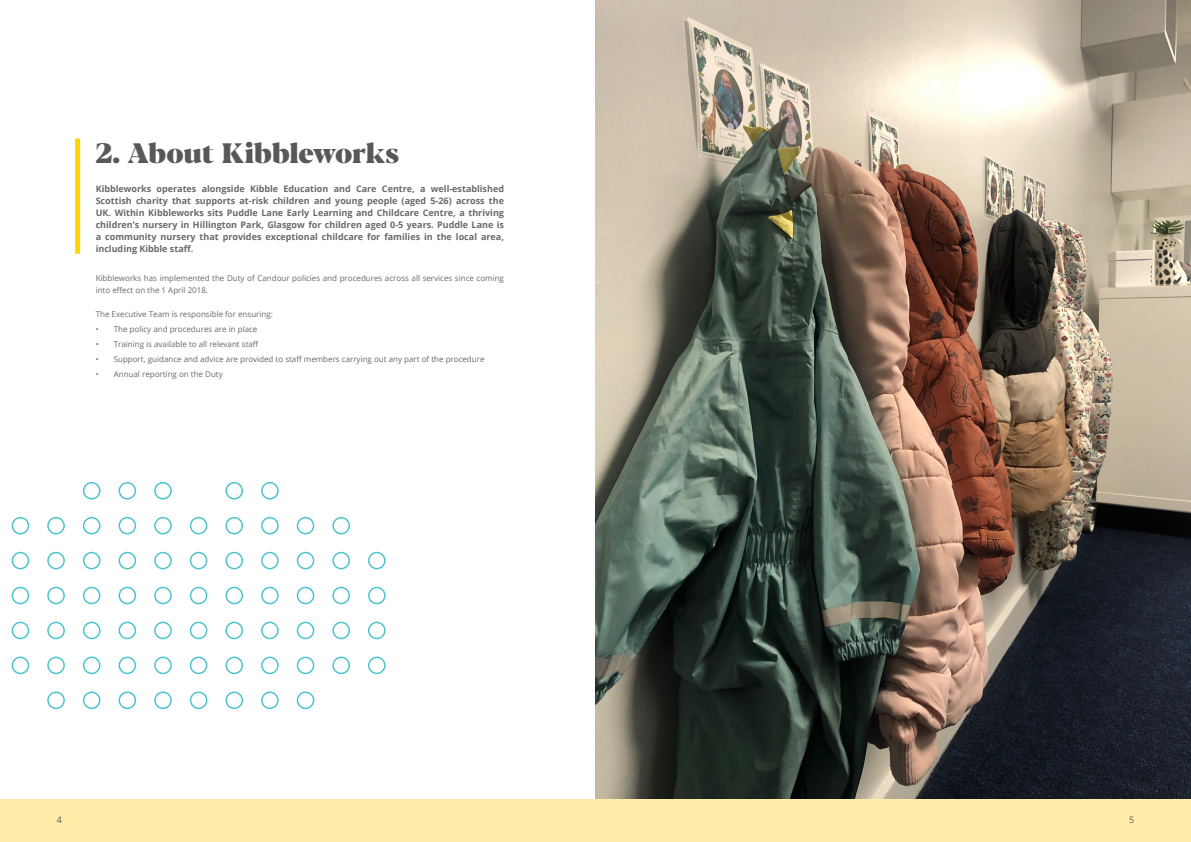
<style>
.page{position:relative;width:1191px;height:842px;background:#fff}
.page>*{position:absolute;margin:0;border:0;box-sizing:border-box;transform-origin:0 0}
.t1{font:800 28px "Blacker Display";letter-spacing:-.01em;color:#57585a}
.INTRODUCTION{font:700 9px/12px "Open Sans";color:#69696c;text-align:justify}
.t2{font:9px "Open Sans";color:#57585a}
.BODY_TEXT{font:8px/12px "Open Sans";color:#69696c}
</style>
<div class="page">
<img style="left:595px;top:0;width:596px;height:799px">
<div style="left:0;top:799px;width:1191px;height:43px;background:#ffeca9"></div>
<div style="left:12px;top:622px;width:17px;height:17px;border:2px solid #00aab8;border-radius:50%"></div>
<div style="left:12px;top:656px;width:17px;height:18px;border:2px solid #00aab8;border-radius:50%"></div>
<div style="left:12px;top:587px;width:17px;height:17px;border:2px solid #00aab8;border-radius:50%"></div>
<div style="left:12px;top:552px;width:17px;height:17px;border:2px solid #00aab8;border-radius:50%"></div>
<div style="left:12px;top:517px;width:17px;height:17px;border:2px solid #00aab8;border-radius:50%"></div>
<div style="left:47px;top:622px;width:18px;height:17px;border:2px solid #00aab8;border-radius:50%"></div>
<div style="left:47px;top:656px;width:18px;height:18px;border:2px solid #00aab8;border-radius:50%"></div>
<div style="left:47px;top:691px;width:18px;height:18px;border:2px solid #00aab8;border-radius:50%"></div>
<div style="left:47px;top:587px;width:18px;height:17px;border:2px solid #00aab8;border-radius:50%"></div>
<div style="left:47px;top:552px;width:18px;height:17px;border:2px solid #00aab8;border-radius:50%"></div>
<div style="left:47px;top:517px;width:18px;height:17px;border:2px solid #00aab8;border-radius:50%"></div>
<div style="left:83px;top:622px;width:17px;height:17px;border:2px solid #00aab8;border-radius:50%"></div>
<div style="left:83px;top:656px;width:17px;height:18px;border:2px solid #00aab8;border-radius:50%"></div>
<div style="left:83px;top:691px;width:17px;height:18px;border:2px solid #00aab8;border-radius:50%"></div>
<div style="left:83px;top:587px;width:17px;height:17px;border:2px solid #00aab8;border-radius:50%"></div>
<div style="left:83px;top:552px;width:17px;height:17px;border:2px solid #00aab8;border-radius:50%"></div>
<div style="left:83px;top:517px;width:17px;height:17px;border:2px solid #00aab8;border-radius:50%"></div>
<div style="left:83px;top:482px;width:17px;height:17px;border:2px solid #00aab8;border-radius:50%"></div>
<div style="left:118px;top:622px;width:18px;height:17px;border:2px solid #00aab8;border-radius:50%"></div>
<div style="left:118px;top:656px;width:18px;height:18px;border:2px solid #00aab8;border-radius:50%"></div>
<div style="left:118px;top:691px;width:18px;height:18px;border:2px solid #00aab8;border-radius:50%"></div>
<div style="left:118px;top:587px;width:18px;height:17px;border:2px solid #00aab8;border-radius:50%"></div>
<div style="left:118px;top:552px;width:18px;height:17px;border:2px solid #00aab8;border-radius:50%"></div>
<div style="left:118px;top:517px;width:18px;height:17px;border:2px solid #00aab8;border-radius:50%"></div>
<div style="left:118px;top:482px;width:18px;height:17px;border:2px solid #00aab8;border-radius:50%"></div>
<div style="left:154px;top:622px;width:18px;height:17px;border:2px solid #00aab8;border-radius:50%"></div>
<div style="left:154px;top:656px;width:18px;height:18px;border:2px solid #00aab8;border-radius:50%"></div>
<div style="left:154px;top:691px;width:18px;height:18px;border:2px solid #00aab8;border-radius:50%"></div>
<div style="left:154px;top:587px;width:18px;height:17px;border:2px solid #00aab8;border-radius:50%"></div>
<div style="left:154px;top:552px;width:18px;height:17px;border:2px solid #00aab8;border-radius:50%"></div>
<div style="left:154px;top:517px;width:18px;height:17px;border:2px solid #00aab8;border-radius:50%"></div>
<div style="left:154px;top:482px;width:18px;height:17px;border:2px solid #00aab8;border-radius:50%"></div>
<div style="left:190px;top:622px;width:17px;height:17px;border:2px solid #00aab8;border-radius:50%"></div>
<div style="left:190px;top:656px;width:17px;height:18px;border:2px solid #00aab8;border-radius:50%"></div>
<div style="left:190px;top:691px;width:17px;height:18px;border:2px solid #00aab8;border-radius:50%"></div>
<div style="left:190px;top:587px;width:17px;height:17px;border:2px solid #00aab8;border-radius:50%"></div>
<div style="left:190px;top:552px;width:17px;height:17px;border:2px solid #00aab8;border-radius:50%"></div>
<div style="left:190px;top:517px;width:17px;height:17px;border:2px solid #00aab8;border-radius:50%"></div>
<div style="left:225px;top:622px;width:18px;height:17px;border:2px solid #00aab8;border-radius:50%"></div>
<div style="left:225px;top:656px;width:18px;height:18px;border:2px solid #00aab8;border-radius:50%"></div>
<div style="left:225px;top:691px;width:18px;height:18px;border:2px solid #00aab8;border-radius:50%"></div>
<div style="left:225px;top:587px;width:18px;height:17px;border:2px solid #00aab8;border-radius:50%"></div>
<div style="left:225px;top:552px;width:18px;height:17px;border:2px solid #00aab8;border-radius:50%"></div>
<div style="left:225px;top:517px;width:18px;height:17px;border:2px solid #00aab8;border-radius:50%"></div>
<div style="left:225px;top:482px;width:18px;height:17px;border:2px solid #00aab8;border-radius:50%"></div>
<div style="left:261px;top:622px;width:18px;height:17px;border:2px solid #00aab8;border-radius:50%"></div>
<div style="left:261px;top:656px;width:18px;height:18px;border:2px solid #00aab8;border-radius:50%"></div>
<div style="left:261px;top:691px;width:18px;height:18px;border:2px solid #00aab8;border-radius:50%"></div>
<div style="left:261px;top:587px;width:18px;height:17px;border:2px solid #00aab8;border-radius:50%"></div>
<div style="left:261px;top:552px;width:18px;height:17px;border:2px solid #00aab8;border-radius:50%"></div>
<div style="left:261px;top:517px;width:18px;height:17px;border:2px solid #00aab8;border-radius:50%"></div>
<div style="left:261px;top:482px;width:18px;height:17px;border:2px solid #00aab8;border-radius:50%"></div>
<div style="left:297px;top:622px;width:17px;height:17px;border:2px solid #00aab8;border-radius:50%"></div>
<div style="left:297px;top:656px;width:17px;height:18px;border:2px solid #00aab8;border-radius:50%"></div>
<div style="left:297px;top:691px;width:17px;height:18px;border:2px solid #00aab8;border-radius:50%"></div>
<div style="left:297px;top:587px;width:17px;height:17px;border:2px solid #00aab8;border-radius:50%"></div>
<div style="left:297px;top:552px;width:17px;height:17px;border:2px solid #00aab8;border-radius:50%"></div>
<div style="left:297px;top:517px;width:17px;height:17px;border:2px solid #00aab8;border-radius:50%"></div>
<div style="left:332px;top:622px;width:18px;height:17px;border:2px solid #00aab8;border-radius:50%"></div>
<div style="left:332px;top:656px;width:18px;height:18px;border:2px solid #00aab8;border-radius:50%"></div>
<div style="left:332px;top:587px;width:18px;height:17px;border:2px solid #00aab8;border-radius:50%"></div>
<div style="left:332px;top:552px;width:18px;height:17px;border:2px solid #00aab8;border-radius:50%"></div>
<div style="left:332px;top:517px;width:18px;height:17px;border:2px solid #00aab8;border-radius:50%"></div>
<div style="left:368px;top:622px;width:17px;height:17px;border:2px solid #00aab8;border-radius:50%"></div>
<div style="left:368px;top:656px;width:17px;height:18px;border:2px solid #00aab8;border-radius:50%"></div>
<div style="left:368px;top:587px;width:17px;height:17px;border:2px solid #00aab8;border-radius:50%"></div>
<div style="left:368px;top:552px;width:17px;height:17px;border:2px solid #00aab8;border-radius:50%"></div>
<div style="left:75px;top:138px;width:5px;height:116px;background:#fed503"></div>
<p class="t1" style="left:96px;top:135px;width:305px">2. About Kibbleworks</p>
<p class="INTRODUCTION" style="left:96px;top:182px;width:410px">Kibbleworks operates alongside Kibble Education and Care Centre, a well-established Scottish charity that supports at-risk children and young people (aged 5-26) across the UK. Within Kibbleworks sits Puddle Lane Early Learning and Childcare Centre, a thriving children’s nursery in Hillington Park, Glasgow for children aged 0-5 years. Puddle Lane is a community nursery that provides exceptional childcare for families in the local area, including Kibble staff.</p>
<p class="BODY_TEXT" style="left:96px;top:272px;width:410px">Kibbleworks has implemented the Duty of Candour policies and procedures across all services since coming into effect on the 1 April 2018.</p>
<p class="BODY_TEXT" style="left:96px;top:308px;width:179px">The Executive Team is responsible for ensuring:</p>
<p class="BODY_TEXT" style="left:96px;top:323px;width:163px">• The policy and procedures are in place</p>
<p class="BODY_TEXT" style="left:96px;top:338px;width:164px">• Training is available to all relevant staff</p>
<p class="BODY_TEXT" style="left:96px;top:353px;width:390px">• Support, guidance and advice are provided to staff members carrying out any part of the procedure</p>
<p class="BODY_TEXT" style="left:96px;top:367px;width:129px">• Annual reporting on the Duty</p>
<p class="t2" style="left:57px;top:814px;width:7px">4</p>
<p class="t2" style="left:1129px;top:814px;width:7px">5</p>
</div>
